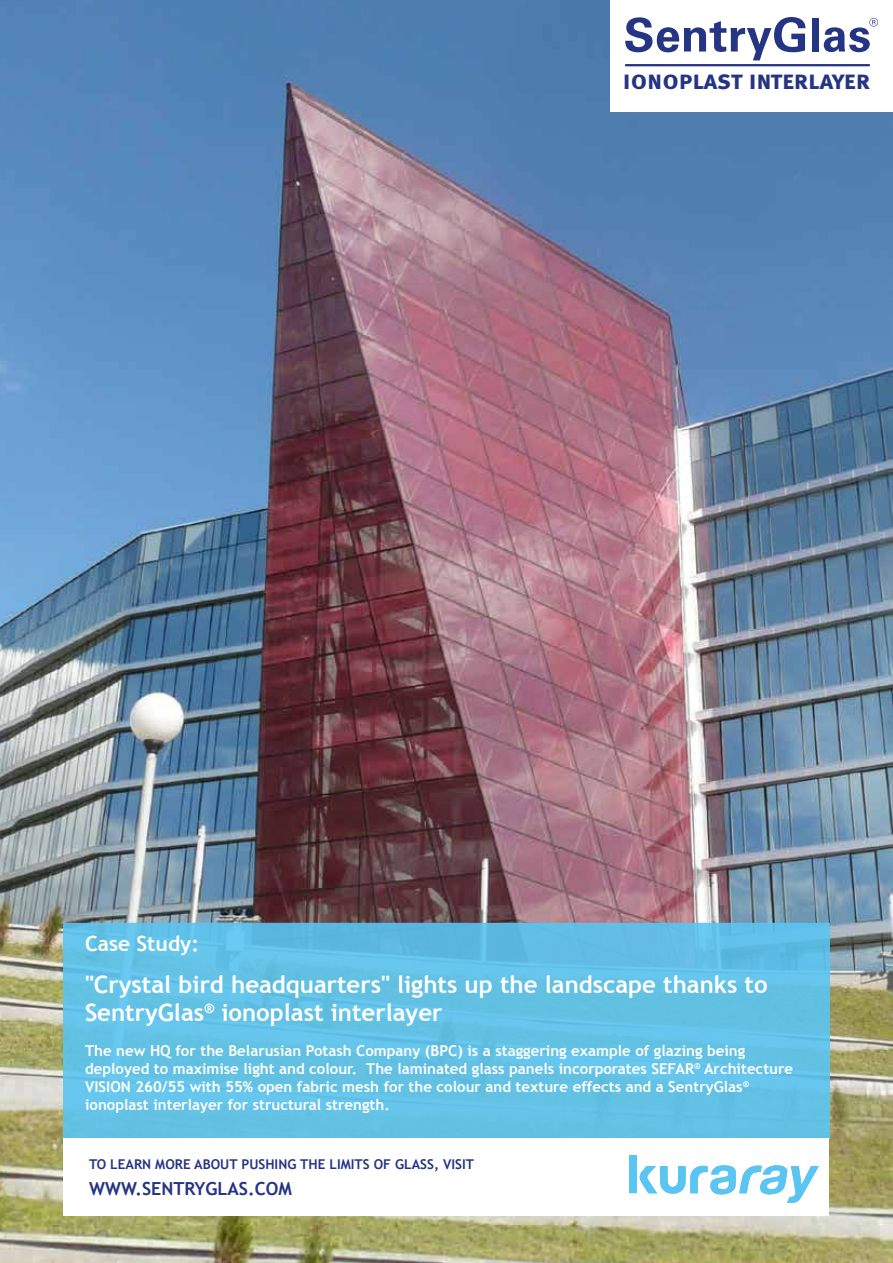
<style>
.page{position:relative;width:893px;height:1263px;background:#fff}
.page>*{position:absolute;margin:0;border:0;box-sizing:border-box;transform-origin:0 0}
.t1{font:26.25px "Meta Bold Caps";letter-spacing:-.005em;color:#253483}
.t2{font:700 24px/28.8px "Trebuchet MS";color:#fff}
.t3{font:700 21px "Trebuchet MS";color:#fff}
.t4{font:700 18px "Trebuchet MS";color:#253483}
.t5{font:700 15px/18px "Trebuchet MS";color:#fff}
.t6{font:700 13.5px "Trebuchet MS";color:#253483}
</style>
<div class="page">
<img style="left:0;top:0;width:893px;height:1263px">
<div style="left:63px;top:923px;width:767px;height:216px;background:#63c1e4;border:2px solid #5bc5f2"></div>
<div style="left:64px;top:1138px;width:765px;height:77px;background:#fff"></div>
<div style="left:610px;top:0;width:283px;height:111px;background:#fff"></div>
<svg style="left:625px;top:17px;width:180px;height:43px"></svg>
<div style="left:812px;top:18px;width:6px;height:34px;background:#253483"></div>
<svg style="left:824px;top:18px;width:54px;height:34px"></svg>
<hr style="left:625px;top:64px;width:245px;height:2px;background:#253483">
<svg style="left:629px;top:1156px;width:190px;height:47px"></svg>
<h1 class="t1" style="left:623px;top:64px;width:249px">ionoplast interlayer</h1>
<h3 class="t3" style="left:85px;top:930px;width:116px">Case Study:</h3>
<h2 class="t2" style="left:85px;top:970px;width:684px">"Crystal bird headquarters" lights up the landscape thanks to<br>SentryGlas<sup>®</sup> ionoplast interlayer</h2>
<p class="t5" style="left:85px;top:1042px;width:710px">The new HQ for the Belarusian Potash Company (BPC) is a staggering example of glazing being deployed to maximise light and colour. The laminated glass panels incorporates SEFAR<sup>®</sup> Architecture VISION 260/55 with 55% open fabric mesh for the colour and texture effects and a SentryGlas<sup>® </sup>ionoplast interlayer for structural strength.</p>
<p class="t6" style="left:89px;top:1156px;width:38px">To learn</p>
<p class="t6" style="left:155px;top:1156px;width:20px">more</p>
<p class="t6" style="left:194px;top:1156px;width:10px">abo</p>
<p class="t6" style="left:220px;top:1156px;width:47px">ut pushing</p>
<p class="t6" style="left:300px;top:1156px;width:10px">the</p>
<p class="t6" style="left:330px;top:1156px;width:29px">limits</p>
<p class="t6" style="left:374px;top:1156px;width:77px">of glass, visit</p>
<p class="t4" style="left:89px;top:1177px;width:65px">www.sentr</p>
<p class="t4" style="left:194px;top:1177px;width:99px">yglas .com</p>
</div>
